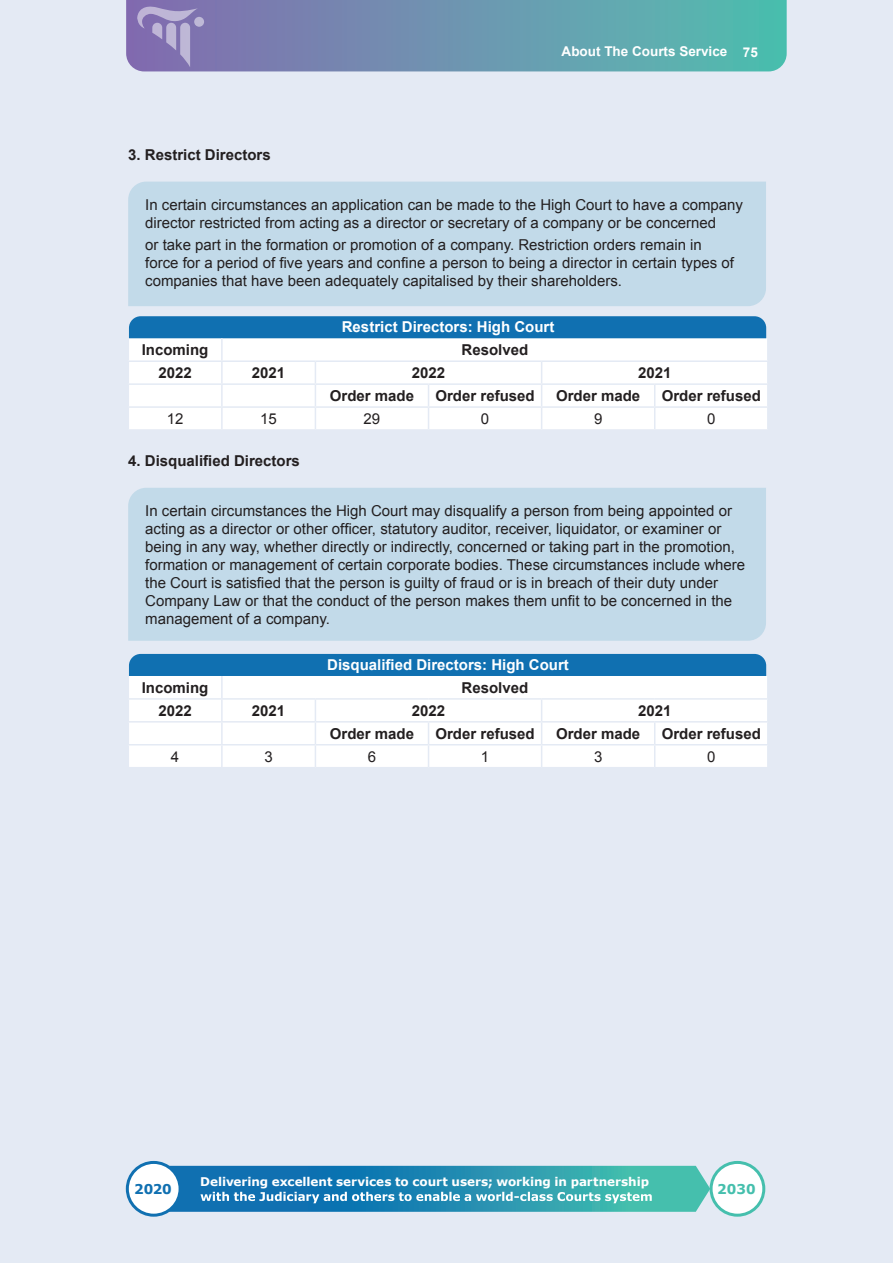
<style>
.page{position:relative;width:893px;height:1263px;background:#e4eaf4}
.page>*{position:absolute;margin:0;border:0;box-sizing:border-box;transform-origin:0 0}
.t1{font:15px/18px "Arial";color:#231f20}
.t2{font:700 15px "Arial";color:#231f20}
.t3{font:700 15px "Arial";color:#fff}
.t4{font:700 13.5px "Arial";color:#fff}
.t5{font:700 13.5px "Verdana";color:#1070b1}
.t6{font:700 13.5px "Verdana";color:#45bfad}
.t7{font:700 12px "Verdana";letter-spacing:-.005em;color:#fff}
</style>
<div class="page">
<svg style="left:126px;top:0;width:661px;height:71px;background:#6a98af"></svg>
<svg style="left:167px;top:1166px;width:543px;height:46px;background:#3598b6"></svg>
<div style="left:127px;top:1162px;width:53px;height:53px;background:#fff;border-radius:50%"></div>
<div style="left:126px;top:1161px;width:56px;height:56px;border:3px solid #1070b1;border-radius:50%"></div>
<div style="left:711px;top:1162px;width:53px;height:53px;background:#fff;border-radius:50%"></div>
<div style="left:710px;top:1161px;width:55px;height:56px;border:3px solid #45bfad;border-radius:50%"></div>
<div style="left:194px;top:17px;width:10px;height:10px;background:#beb9d6;border-radius:50%"></div>
<svg style="left:137px;top:5px;width:61px;height:62px;background:#9385bb"></svg>
<svg style="left:129px;top:316px;width:638px;height:113px;background:#cfe2ef"></svg>
<svg style="left:129px;top:653px;width:638px;height:114px;background:#cfe2ef"></svg>
<div style="left:128px;top:182px;width:638px;height:124px;background:#c2dae9"></div>
<div style="left:128px;top:488px;width:638px;height:153px;background:#c2dae9"></div>
<p class="t2" style="left:128px;top:145px;width:144px">3. Restrict Directors</p>
<p class="t4" style="left:562px;top:43px;width:198px">About The Courts Service 75</p>
<p class="t1" style="left:145px;top:195px;width:599px">In certain circumstances an application can be made to the High Court to have a company director restricted from acting as a director or secretary of a company or be concerned</p>
<p class="t1" style="left:145px;top:236px;width:590px">or take part in the formation or promotion of a company. Restriction orders remain in force for a period of five years and confine a person to being a director in certain types of companies that have been adequately capitalised by their shareholders.</p>
<p class="t3" style="left:342px;top:317px;width:214px">Restrict Directors: High Court</p>
<p class="t2" style="left:142px;top:340px;width:68px">Incoming</p>
<p class="t2" style="left:461px;top:340px;width:68px">Resolved</p>
<p class="t2" style="left:158px;top:363px;width:35px">2022</p>
<p class="t2" style="left:252px;top:363px;width:35px">2021</p>
<p class="t2" style="left:412px;top:363px;width:35px">2022</p>
<p class="t2" style="left:638px;top:363px;width:35px">2021</p>
<p class="t2" style="left:330px;top:386px;width:86px">Order made</p>
<p class="t2" style="left:435px;top:386px;width:101px">Order refused</p>
<p class="t2" style="left:556px;top:386px;width:86px">Order made</p>
<p class="t2" style="left:662px;top:386px;width:101px">Order refused</p>
<p class="t1" style="left:167px;top:410px;width:18px">12</p>
<p class="t1" style="left:260px;top:410px;width:18px">15</p>
<p class="t1" style="left:364px;top:410px;width:18px">29</p>
<p class="t1" style="left:481px;top:410px;width:10px">0</p>
<p class="t1" style="left:594px;top:410px;width:10px">9</p>
<p class="t1" style="left:707px;top:410px;width:10px">0</p>
<p class="t2" style="left:128px;top:451px;width:173px">4. Disqualified Directors</p>
<p class="t1" style="left:145px;top:502px;width:601px">In certain circumstances the High Court may disqualify a person from being appointed or acting as a director or other officer, statutory auditor, receiver, liquidator, or examiner or being in any way, whether directly or indirectly, concerned or taking part in the promotion, formation or management of certain corporate bodies. These circumstances include where the Court is satisfied that the person is guilty of fraud or is in breach of their duty under Company Law or that the conduct of the person makes them unfit to be concerned in the management of a company.</p>
<p class="t3" style="left:327px;top:655px;width:243px">Disqualified Directors: High Court</p>
<p class="t2" style="left:142px;top:678px;width:68px">Incoming</p>
<p class="t2" style="left:461px;top:678px;width:68px">Resolved</p>
<p class="t2" style="left:158px;top:701px;width:35px">2022</p>
<p class="t2" style="left:252px;top:701px;width:35px">2021</p>
<p class="t2" style="left:412px;top:701px;width:35px">2022</p>
<p class="t2" style="left:638px;top:701px;width:35px">2021</p>
<p class="t2" style="left:330px;top:724px;width:86px">Order made</p>
<p class="t2" style="left:435px;top:724px;width:101px">Order refused</p>
<p class="t2" style="left:556px;top:724px;width:86px">Order made</p>
<p class="t2" style="left:662px;top:724px;width:101px">Order refused</p>
<p class="t1" style="left:171px;top:747px;width:10px">4</p>
<p class="t1" style="left:264px;top:747px;width:10px">3</p>
<p class="t1" style="left:368px;top:747px;width:10px">6</p>
<p class="t1" style="left:481px;top:747px;width:10px">1</p>
<p class="t1" style="left:594px;top:747px;width:10px">3</p>
<p class="t1" style="left:707px;top:747px;width:10px">0</p>
<p class="t7" style="left:200px;top:1174px;width:450px">Delivering excellent services to court users; working in partnership</p>
<p class="t5" style="left:134px;top:1180px;width:39px">2020</p>
<p class="t6" style="left:717px;top:1180px;width:40px">2030</p>
</div>
